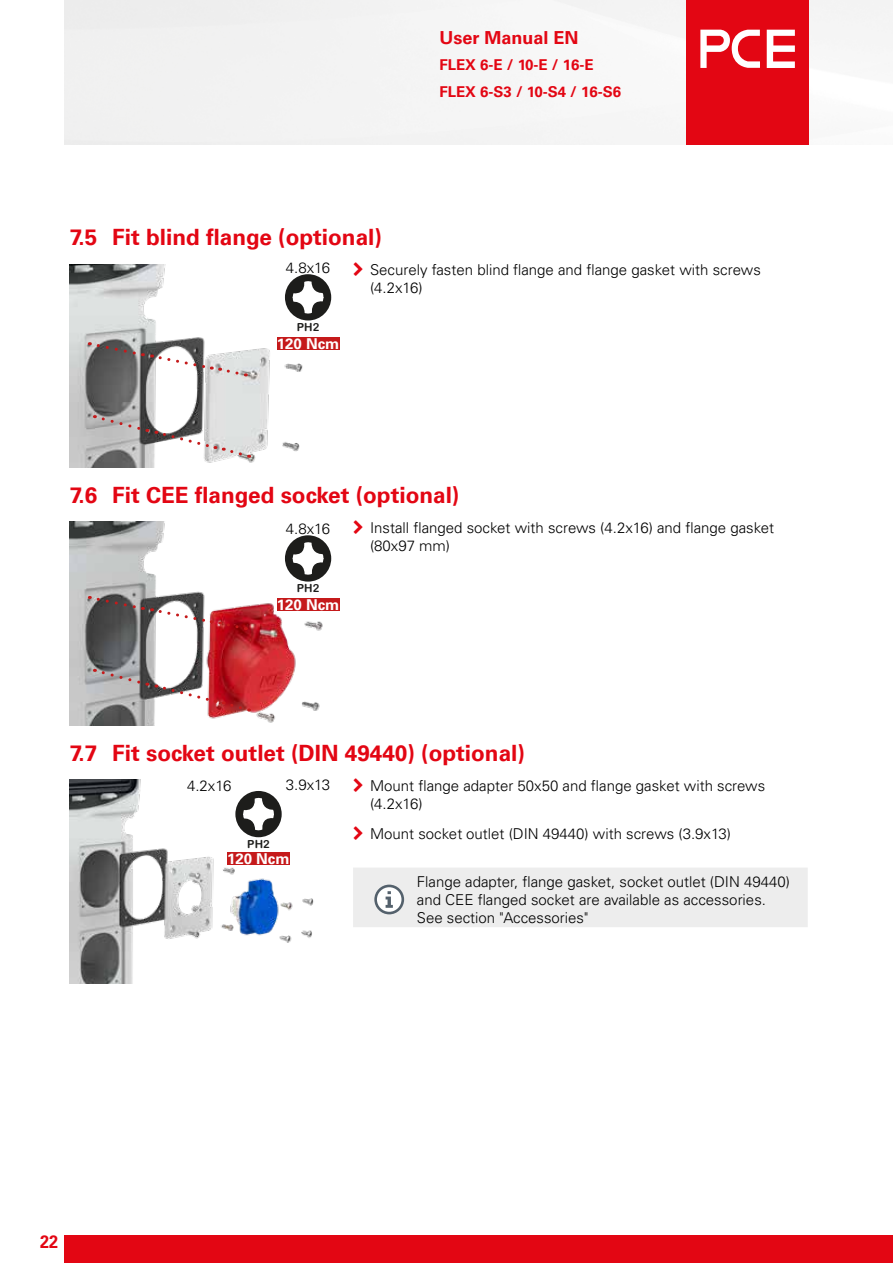
<style>
.page{position:relative;width:893px;height:1263px;background:#fff}
.page>*{position:absolute;margin:0;border:0;box-sizing:border-box;transform-origin:0 0}
.t1{font:700 22.5px "Univers LT Pro 65";color:#e30613}
.t2{font:700 18px "Univers LT Pro 65";color:#e30613}
.t3{font:700 18px "Univers LT Pro 65";color:#e30613;scale:.9 1}
.t4{font:300 15px/18px "Univers LT Pro 45";color:#000}
.t5{font:700 15px/26.5px "Univers LT Pro 65";color:#e30613}
.t6{font:700 15px "Univers LT Pro 65";color:#fff}
.t7{font:11.1px "Arial Rounded MT Bold";color:#1d1d1b}
</style>
<div class="page">
<div style="left:686px;top:0;width:123px;height:145px;background:#e30613"></div>
<svg style="left:700px;top:30px;width:95px;height:38px"></svg>
<div style="left:64px;top:1235px;width:829px;height:28px;background:#e30613"></div>
<img style="left:70px;top:264px;width:254px;height:204px">
<svg style="left:94px;top:415px;width:54px;height:18px"></svg>
<svg style="left:156px;top:431px;width:60px;height:19px"></svg>
<svg style="left:223px;top:448px;width:27px;height:11px"></svg>
<svg style="left:89px;top:342px;width:54px;height:15px"></svg>
<svg style="left:152px;top:354px;width:60px;height:17px"></svg>
<svg style="left:220px;top:367px;width:26px;height:10px"></svg>
<img style="left:70px;top:522px;width:253px;height:204px">
<svg style="left:94px;top:669px;width:54px;height:18px"></svg>
<svg style="left:156px;top:684px;width:60px;height:20px"></svg>
<svg style="left:223px;top:701px;width:27px;height:11px"></svg>
<svg style="left:89px;top:596px;width:54px;height:15px"></svg>
<svg style="left:152px;top:608px;width:60px;height:16px"></svg>
<svg style="left:220px;top:621px;width:26px;height:10px"></svg>
<img style="left:70px;top:780px;width:244px;height:204px">
<div style="left:353px;top:868px;width:455px;height:59px;background:#ededed"></div>
<div style="left:277px;top:337px;width:62px;height:13px;background:#c51a1b"></div>
<div style="left:285px;top:274px;width:46px;height:46px;background:#1d1d1b;border-radius:50%"></div>
<svg style="left:292px;top:280px;width:33px;height:34px"></svg>
<div style="left:277px;top:598px;width:62px;height:13px;background:#c51a1b"></div>
<div style="left:285px;top:535px;width:46px;height:47px;background:#1d1d1b;border-radius:50%"></div>
<svg style="left:292px;top:541px;width:33px;height:34px"></svg>
<div style="left:227px;top:852px;width:63px;height:13px;background:#c51a1b"></div>
<div style="left:235px;top:791px;width:47px;height:46px;background:#1d1d1b;border-radius:50%"></div>
<svg style="left:242px;top:797px;width:33px;height:34px"></svg>
<p class="t2" style="left:439px;top:24px;width:141px">User Manual EN</p>
<p class="t5" style="left:439px;top:51px;width:183px">FLEX 6-E / 10-E / 16-E<br>FLEX 6-S3 / 10-S4 / 16-S6</p>
<h1 class="t1" style="left:70px;top:221px;width:314px">7.5 Fit blind flange (optional)</h1>
<p class="t4" style="left:370px;top:260px;width:392px">Securely fasten blind flange and flange gasket with screws (4.2x16)</p>
<p class="t4" style="left:286px;top:258px;width:46px">4.8x16</p>
<p class="t7" style="left:297px;top:320px;width:24px">PH2</p>
<p class="t6" style="left:277px;top:333px;width:64px">120 Ncm</p>
<h1 class="t1" style="left:70px;top:479px;width:391px">7.6 Fit CEE flanged socket (optional)</h1>
<p class="t4" style="left:370px;top:518px;width:406px">Install flanged socket with screws (4.2x16) and flange gasket (80x97 mm)</p>
<p class="t4" style="left:286px;top:519px;width:46px">4.8x16</p>
<p class="t7" style="left:297px;top:581px;width:24px">PH2</p>
<p class="t6" style="left:277px;top:594px;width:64px">120 Ncm</p>
<h1 class="t1" style="left:70px;top:737px;width:457px">7.7 Fit socket outlet (DIN 49440) (optional)</h1>
<p class="t4" style="left:370px;top:776px;width:397px">Mount flange adapter 50x50 and flange gasket with screws (4.2x16)</p>
<p class="t4" style="left:370px;top:824px;width:362px">Mount socket outlet (DIN 49440) with screws (3.9x13)</p>
<p class="t4" style="left:417px;top:872px;width:375px">Flange adapter, flange gasket, socket outlet (DIN 49440) and CEE flanged socket are available as accessories.<br>See section "Accessories"</p>
<p class="t4" style="left:286px;top:775px;width:46px">3.9x13</p>
<p class="t4" style="left:187px;top:776px;width:46px">4.2x16</p>
<p class="t7" style="left:247px;top:837px;width:24px">PH2</p>
<p class="t6" style="left:227px;top:848px;width:64px">120 Ncm</p>
<p class="t3" style="left:40px;top:1229px;width:22px">22</p>
</div>
